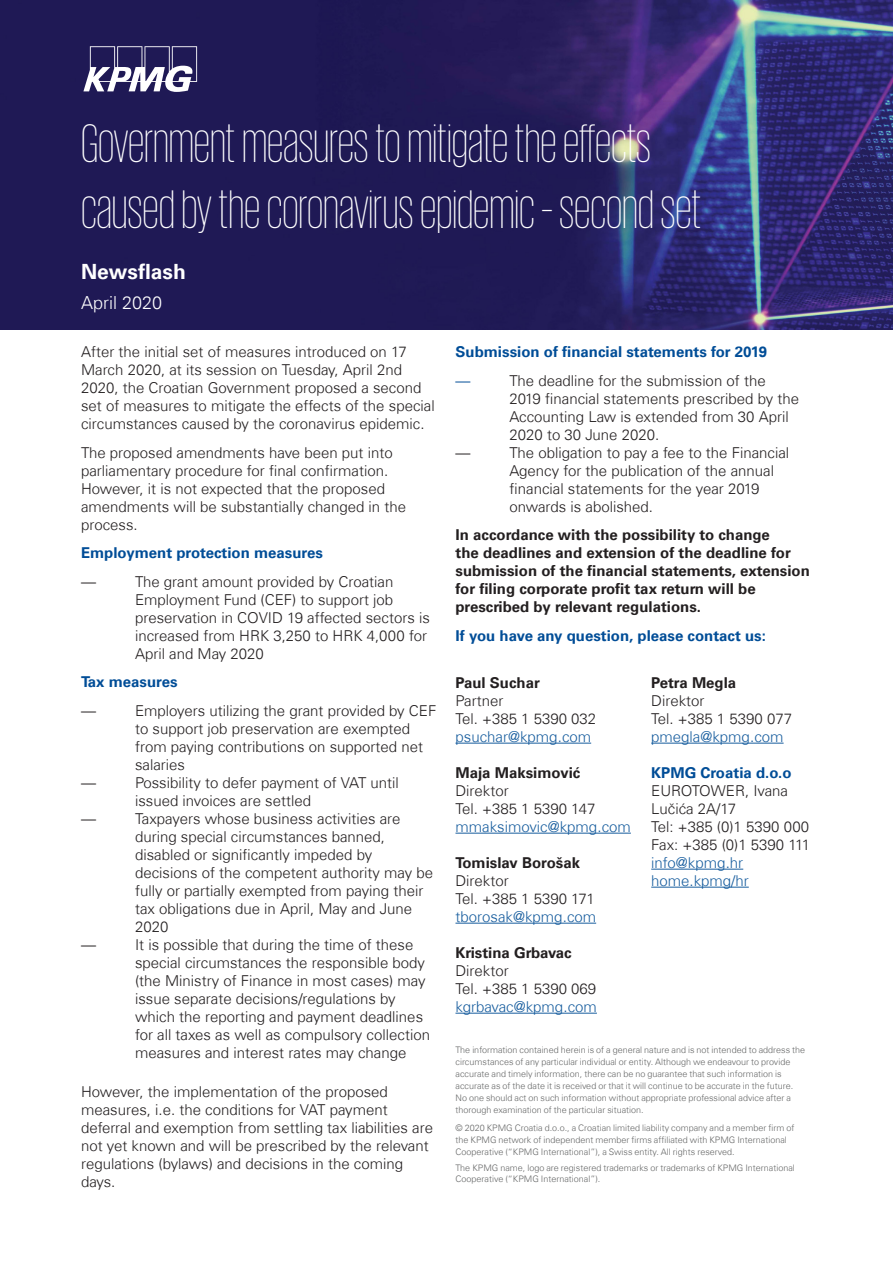
<style>
.page{position:relative;width:893px;height:1263px;background:#fff}
.page>*{position:absolute;margin:0;border:0;box-sizing:border-box;transform-origin:0 0}
.Title_60pt{font:200 55.5px "KPMG";color:#fff;scale:.9 1}
.Cover_Subhead_Bold{font:700 21px "Universfor KPMG";color:#fff}
.Header_date{font:300 18px "Universfor KPMG";color:#fff}
.Subhead_10pt{font:300 15px/18px "Universfor KPMG";color:#231f20}
.Subhead_10pt-2{font:700 15px/18px "Universfor KPMG";color:#231f20}
.Subhead_10pt-3{font:700 15px "Universfor KPMG";color:#014d97}
.Subhead_10pt-4{font:300 15px "Universfor KPMG";color:#175d9e}
.t1{font:300 15px "Universfor KPMG";color:#014d97}
.Legal_6pt{font:300 9px/12px "Universfor KPMG";color:#656666}
</style>
<div class="page">
<img style="left:0;top:0;width:893px;height:330px">
<svg style="left:83px;top:46px;width:114px;height:46px"></svg>
<hr style="left:455px;top:743px;width:136px;height:1px;background:#175d9e">
<hr style="left:455px;top:833px;width:176px;height:1px;background:#175d9e">
<hr style="left:455px;top:923px;width:141px;height:1px;background:#175d9e">
<hr style="left:455px;top:1013px;width:142px;height:1px;background:#175d9e">
<hr style="left:651px;top:743px;width:133px;height:1px;background:#175d9e">
<hr style="left:651px;top:869px;width:92px;height:1px;background:#175d9e">
<hr style="left:651px;top:887px;width:98px;height:1px;background:#175d9e">
<p class="Title_60pt" style="left:81px;top:117px;width:635px">Government measures to mitigate the effects</p>
<p class="Title_60pt" style="left:81px;top:183px;width:691px">caused by the coronavirus epidemic – second set</p>
<p class="Cover_Subhead_Bold" style="left:81px;top:259px;width:106px">Newsflash</p>
<p class="Header_date" style="left:81px;top:291px;width:83px">April 2020</p>
<p class="Subhead_10pt" style="left:81px;top:343px;width:355px">After the initial set of measures introduced on 17<br>March 2020, at its session on Tuesday, April 2nd 2020, the Croatian Government proposed a second set of measures to mitigate the effects of the special circumstances caused by the coronavirus epidemic.</p>
<p class="Subhead_10pt" style="left:81px;top:443px;width:327px">The proposed amendments have been put into parliamentary procedure for final confirmation.<br>However, it is not expected that the proposed amendments will be substantially changed in the process.</p>
<p class="Subhead_10pt-3" style="left:81px;top:544px;width:243px">Employment protection measures</p>
<p class="Subhead_10pt" style="left:81px;top:572px;width:16px">—</p>
<p class="Subhead_10pt" style="left:135px;top:572px;width:296px">The grant amount provided by Croatian Employment Fund (CEF) to support job preservation in COVID 19 affected sectors is increased from HRK 3,250 to HRK 4,000 for April and May 2020</p>
<p class="Subhead_10pt-3" style="left:81px;top:673px;width:98px">Tax measures</p>
<p class="Subhead_10pt" style="left:81px;top:701px;width:16px">—</p>
<p class="Subhead_10pt" style="left:135px;top:701px;width:303px">Employers utilizing the grant provided by CEF to support job preservation are exempted from paying contributions on supported net salaries</p>
<p class="Subhead_10pt" style="left:81px;top:773px;width:16px">—</p>
<p class="Subhead_10pt" style="left:135px;top:773px;width:265px">Possibility to defer payment of VAT until issued invoices are settled</p>
<p class="Subhead_10pt" style="left:81px;top:809px;width:16px">—</p>
<p class="Subhead_10pt" style="left:135px;top:809px;width:300px">Taxpayers whose business activities are during special circumstances banned, disabled or significantly impeded by decisions of the competent authority may be fully or partially exempted from paying their tax obligations due in April, May and June 2020</p>
<p class="Subhead_10pt" style="left:81px;top:935px;width:16px">—</p>
<p class="Subhead_10pt" style="left:135px;top:935px;width:296px">It is possible that during the time of these special circumstances the responsible body (the Ministry of Finance in most cases) may issue separate decisions/regulations by which the reporting and payment deadlines for all taxes as well as compulsory collection measures and interest rates may change</p>
<p class="Subhead_10pt" style="left:81px;top:1082px;width:354px">However, the implementation of the proposed measures, i.e. the conditions for VAT payment deferral and exemption from settling tax liabilities are not yet known and will be prescribed by the relevant regulations (bylaws) and decisions in the coming days.</p>
<p class="Subhead_10pt-3" style="left:455px;top:343px;width:313px">Submission of financial statements for 2019</p>
<p class="t1" style="left:455px;top:371px;width:16px">—</p>
<p class="Subhead_10pt" style="left:509px;top:371px;width:291px">The deadline for the submission of the 2019 financial statements prescribed by the Accounting Law is extended from 30 April 2020 to 30 June 2020.</p>
<p class="Subhead_10pt" style="left:455px;top:443px;width:16px">—</p>
<p class="Subhead_10pt" style="left:509px;top:443px;width:281px">The obligation to pay a fee to the Financial Agency for the publication of the annual financial statements for the year 2019 onwards is abolished.</p>
<p class="Subhead_10pt-2" style="left:455px;top:526px;width:356px">In accordance with the possibility to change<br>the deadlines and extension of the deadline for submission of the financial statements, extension for filing corporate profit tax return will be prescribed by relevant regulations.</p>
<p class="Subhead_10pt-3" style="left:455px;top:626px;width:312px">If you have any question, please contact us:</p>
<p class="Subhead_10pt-2" style="left:455px;top:674px;width:86px">Paul Suchar</p>
<p class="Subhead_10pt" style="left:455px;top:692px;width:49px">Partner</p>
<p class="Subhead_10pt" style="left:455px;top:710px;width:142px">Tel. +385 1 5390 032</p>
<p class="Subhead_10pt-4" style="left:455px;top:727px;width:137px">psuchar@kpmg.com</p>
<p class="Subhead_10pt-2" style="left:455px;top:764px;width:126px">Maja Maksimović</p>
<p class="Subhead_10pt" style="left:455px;top:782px;width:55px">Direktor</p>
<p class="Subhead_10pt" style="left:455px;top:800px;width:142px">Tel. +385 1 5390 147</p>
<p class="Subhead_10pt-4" style="left:455px;top:817px;width:177px">mmaksimovic@kpmg.com</p>
<p class="Subhead_10pt-2" style="left:455px;top:854px;width:126px">Tomislav Borošak</p>
<p class="Subhead_10pt" style="left:455px;top:872px;width:55px">Direktor</p>
<p class="Subhead_10pt" style="left:455px;top:890px;width:141px">Tel. +385 1 5390 171</p>
<p class="Subhead_10pt-4" style="left:455px;top:907px;width:142px">tborosak@kpmg.com</p>
<p class="Subhead_10pt-2" style="left:455px;top:944px;width:118px">Kristina Grbavac</p>
<p class="Subhead_10pt" style="left:455px;top:962px;width:55px">Direktor</p>
<p class="Subhead_10pt" style="left:455px;top:980px;width:142px">Tel. +385 1 5390 069</p>
<p class="Subhead_10pt-4" style="left:455px;top:997px;width:143px">kgrbavac@kpmg.com</p>
<p class="Subhead_10pt-2" style="left:651px;top:674px;width:87px">Petra Megla</p>
<p class="Subhead_10pt" style="left:651px;top:692px;width:55px">Direktor</p>
<p class="Subhead_10pt" style="left:651px;top:710px;width:142px">Tel. +385 1 5390 077</p>
<p class="Subhead_10pt-4" style="left:651px;top:727px;width:134px">pmegla@kpmg.com</p>
<p class="Subhead_10pt-3" style="left:651px;top:764px;width:142px">KPMG Croatia d.o.o</p>
<p class="Subhead_10pt" style="left:651px;top:782px;width:138px">EUROTOWER, Ivana<br>Lučića 2A/17</p>
<p class="Subhead_10pt" style="left:651px;top:818px;width:160px">Tel: +385 (0)1 5390 000</p>
<p class="Subhead_10pt" style="left:651px;top:836px;width:160px">Fax: +385 (0)1 5390 111</p>
<p class="Subhead_10pt-4" style="left:651px;top:853px;width:94px">info@kpmg.hr</p>
<p class="Subhead_10pt-4" style="left:651px;top:871px;width:99px">home.kpmg/hr</p>
<p class="Legal_6pt" style="left:455px;top:1044px;width:351px">The information contained herein is of a general nature and is not intended to address the circumstances of any particular individual or entity. Although we endeavour to provide accurate and timely information, there can be no guarantee that such information is accurate as of the date it is received or that it will continue to be accurate in the future.<br>No one should act on such information without appropriate professional advice after a thorough examination of the particular situation.</p>
<p class="Legal_6pt" style="left:455px;top:1122px;width:341px">© 2020 KPMG Croatia d.o.o., a Croatian limited liability company and a member firm of the KPMG network of independent member firms affiliated with KPMG International<br>Cooperative (“KPMG International”), a Swiss entity. All rights reserved.</p>
<p class="Legal_6pt" style="left:455px;top:1163px;width:341px;line-height:10.5px">The KPMG name, logo are registered trademarks or trademarks of KPMG International<br>Cooperative (“KPMG International”).</p>
</div>
